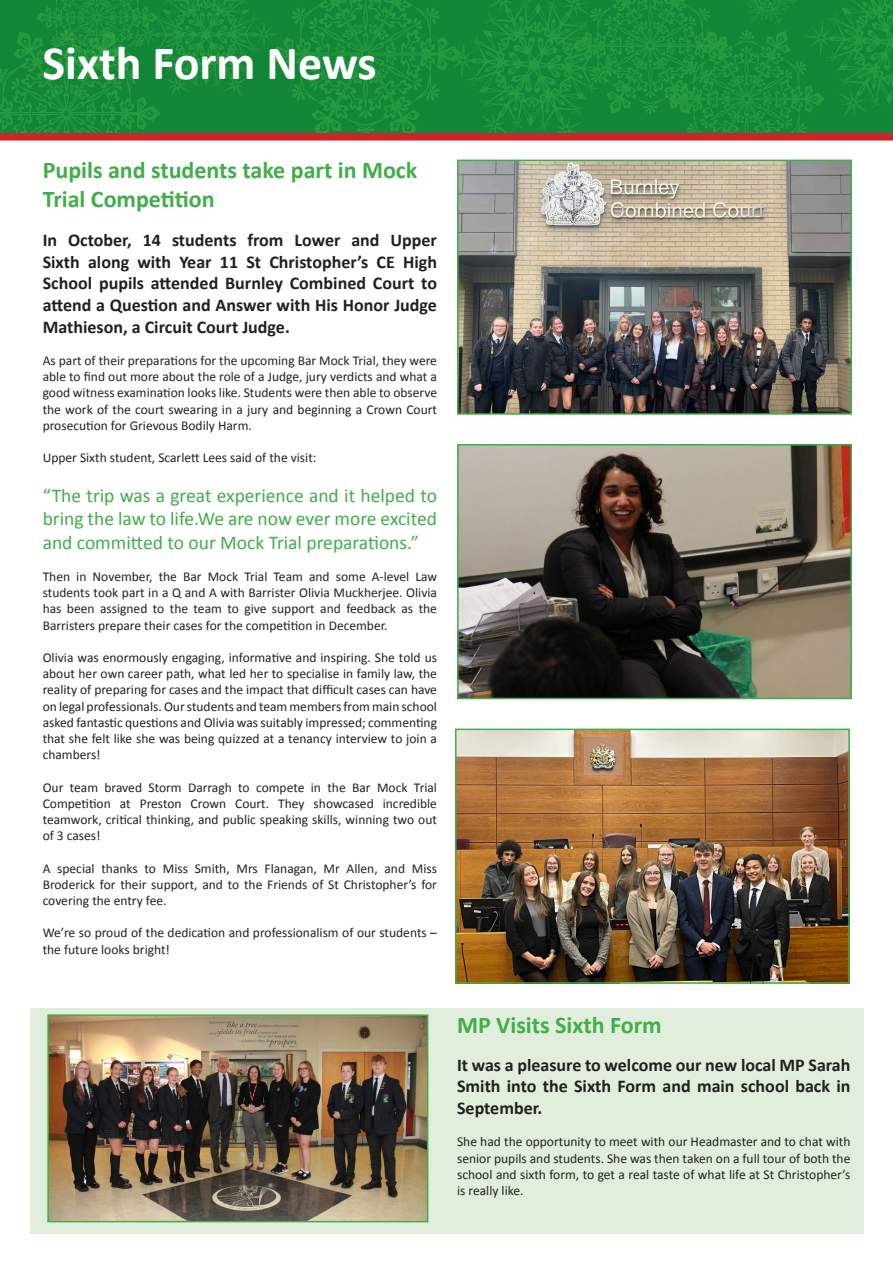
<style>
.page{position:relative;width:893px;height:1263px;background:#fff}
.page>*{position:absolute;margin:0;border:0;box-sizing:border-box;transform-origin:0 0}
.t1{font:700 48px "Calibri";color:#fff}
.t2{font:700 24px/28.8px "Calibri";color:#40ae49}
.t3{font:19.5px/23.4px "Calibri";color:#40ae49;text-align:justify}
.t4{font:700 18px/21.6px "Calibri";color:#231f20;text-align:justify}
.t5{font:13.5px/16.2px "Calibri";color:#231f20;text-align:justify}
</style>
<div class="page">
<svg style="left:0;top:0;width:893px;height:141px;background:#228639"></svg>
<div style="left:30px;top:1008px;width:833px;height:225px;background:#e1eedd"></div>
<img style="left:50px;top:1017px;width:375px;height:202px">
<div style="left:47px;top:1014px;width:381px;height:208px;border:2px solid #40ae49"></div>
<img style="left:460px;top:163px;width:389px;height:249px">
<div style="left:457px;top:160px;width:395px;height:255px;border:2px solid #40ae49"></div>
<img style="left:460px;top:447px;width:389px;height:249px">
<div style="left:457px;top:444px;width:395px;height:255px;border:2px solid #40ae49"></div>
<img style="left:458px;top:732px;width:389px;height:249px">
<div style="left:455px;top:729px;width:395px;height:255px;border:2px solid #40ae49"></div>
<h1 class="t1" style="left:43px;top:29px;width:336px">Sixth Form News</h1>
<h2 class="t2" style="left:43px;top:154px;width:376px">Pupils and students take part in Mock<br>Trial Competition</h2>
<h3 class="t4" style="left:43px;top:229px;width:396px">In October, 14 students from Lower and Upper Sixth along with Year 11 St Christopher’s CE High School pupils attended Burnley Combined Court to attend a Question and Answer with His Honor Judge Mathieson, a Circuit Court Judge.</h3>
<p class="t5" style="left:43px;top:352px;width:396px">As part of their preparations for the upcoming Bar Mock Trial, they were able to find out more about the role of a Judge, jury verdicts and what a good witness examination looks like. Students were then able to observe the work of the court swearing in a jury and beginning a Crown Court prosecution for Grievous Bodily Harm.</p>
<p class="t5" style="left:43px;top:449px;width:275px">Upper Sixth student, Scarlett Lees said of the visit:</p>
<h3 class="t3" style="left:43px;top:483px;width:396px">“The trip was a great experience and it helped to bring the law to life.We are now ever more excited and committed to our Mock Trial preparations.”</h3>
<p class="t5" style="left:43px;top:568px;width:396px">Then in November, the Bar Mock Trial Team and some A-level Law students took part in a Q and A with Barrister Olivia Muckherjee. Olivia has been assigned to the team to give support and feedback as the Barristers prepare their cases for the competition in December.</p>
<p class="t5" style="left:43px;top:649px;width:396px">Olivia was enormously engaging, informative and inspiring. She told us about her own career path, what led her to specialise in family law, the reality of preparing for cases and the impact that difficult cases can have on legal professionals. Our students and team members from main school asked fantastic questions and Olivia was suitably impressed; commenting that she felt like she was being quizzed at a tenancy interview to join a chambers!</p>
<p class="t5" style="left:43px;top:779px;width:396px">Our team braved Storm Darragh to compete in the Bar Mock Trial Competition at Preston Crown Court. They showcased incredible teamwork, critical thinking, and public speaking skills, winning two out of 3 cases!</p>
<p class="t5" style="left:43px;top:860px;width:396px">A special thanks to Miss Smith, Mrs Flanagan, Mr Allen, and Miss Broderick for their support, and to the Friends of St Christopher’s for covering the entry fee.</p>
<p class="t5" style="left:43px;top:924px;width:396px">We’re so proud of the dedication and professionalism of our students – the future looks bright!</p>
<h2 class="t2" style="left:457px;top:1010px;width:206px">MP Visits Sixth Form</h2>
<h3 class="t4" style="left:457px;top:1053px;width:395px">It was a pleasure to welcome our new local MP Sarah Smith into the Sixth Form and main school back in September.</h3>
<p class="t5" style="left:457px;top:1133px;width:395px">She had the opportunity to meet with our Headmaster and to chat with senior pupils and students. She was then taken on a full tour of both the school and sixth form, to get a real taste of what life at St Christopher’s is really like.</p>
</div>
